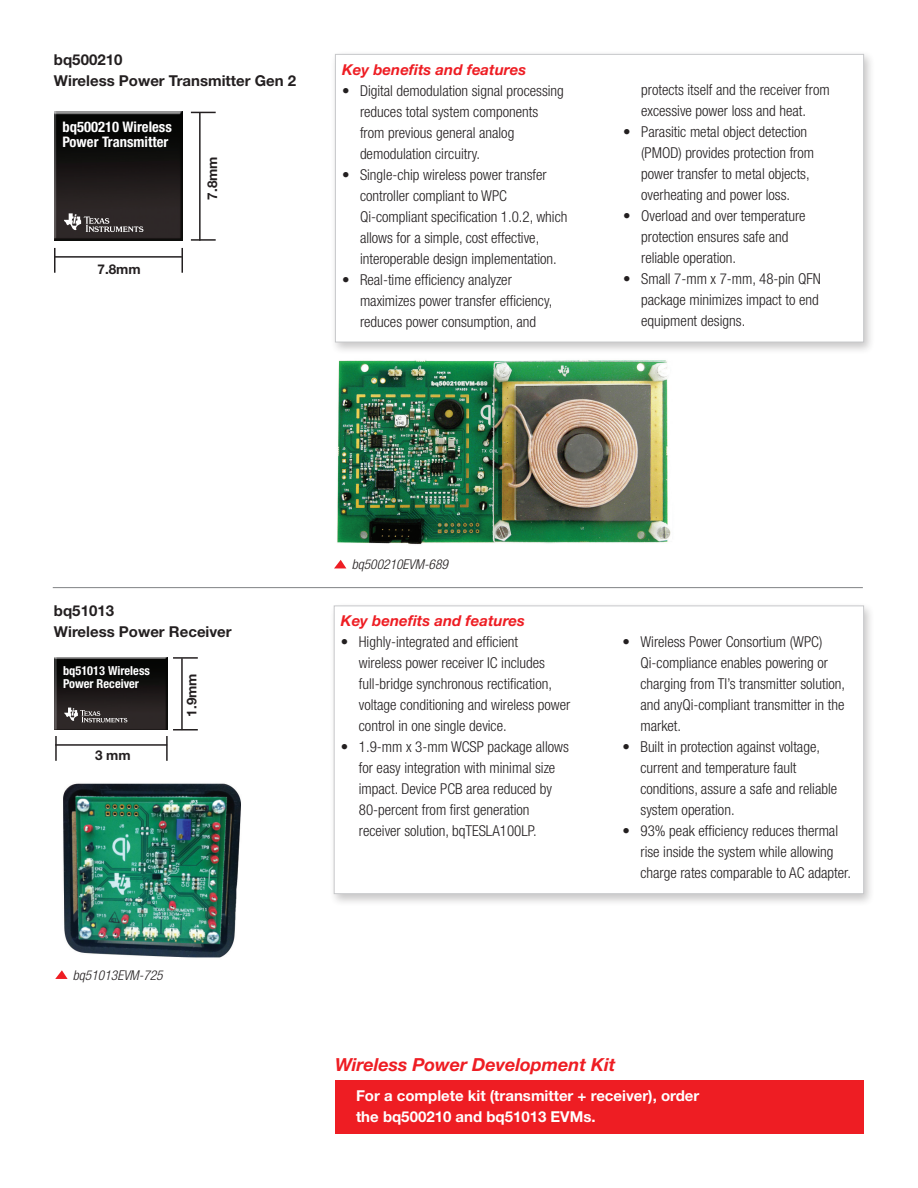
<style>
.page{position:relative;width:918px;height:1188px;background:#fff}
.page>*{position:absolute;margin:0;border:0;box-sizing:border-box;transform-origin:0 0}
.t1{font:italic 700 18px "Helvetica Neue LT Std";color:#ee1d23}
.t2{font:300 condensed 15px/21px "Helvetica Neue LT Std";color:#231f20}
.t3{font:700 15px/21px "Helvetica Neue LT Std";color:#fff}
.t4{font:700 15px/21px "Helvetica Neue LT Std";color:#231f20}
.t5{font:italic 700 15px "Helvetica Neue LT Std";color:#ee1d23}
.t6{font:700 condensed 14.55px/15px "Helvetica Neue LT Std";color:#fff}
.t7{font:italic 300 condensed 13.5px "Helvetica Neue LT Std";color:#231f20}
.t8{font:700 13.5px "Helvetica Neue LT Std";color:#231f20}
.t9{font:700 condensed 12.3px/12.6px "Helvetica Neue LT Std";color:#fff}
</style>
<div class="page">
<div style="left:328px;top:602px;width:547px;height:305px;background:#231f20;opacity:.25"></div>
<div style="left:334px;top:606px;width:530px;height:288px;background:#fff"></div>
<div style="left:334px;top:606px;width:530px;height:288px;border:1px solid #c7c8ca"></div>
<div style="left:330px;top:50px;width:545px;height:305px;background:#231f20;opacity:.25"></div>
<div style="left:335px;top:54px;width:529px;height:288px;background:#fff"></div>
<div style="left:335px;top:54px;width:529px;height:288px;border:1px solid #c7c8ca"></div>
<hr style="left:53px;top:587px;width:810px;height:1px;background:#808285">
<img style="left:337px;top:360px;width:334px;height:185px">
<img style="left:54px;top:112px;width:129px;height:128px">
<svg style="left:64px;top:213px;width:79px;height:19px;background:#5c5757"></svg>
<hr style="left:54px;top:256px;width:128px;height:2px;background:#231f20">
<hr style="left:54px;top:248px;width:2px;height:25px;background:#231f20">
<svg style="left:182px;top:248px;width:1px;height:25px"></svg>
<hr style="left:199px;top:113px;width:2px;height:128px;background:#231f20">
<hr style="left:191px;top:239px;width:25px;height:2px;background:#231f20">
<svg style="left:191px;top:112px;width:25px;height:1px"></svg>
<svg style="left:334px;top:560px;width:12px;height:8px"></svg>
<svg style="left:54px;top:657px;width:114px;height:73px;background:#242120"></svg>
<img style="left:63px;top:783px;width:178px;height:175px">
<hr style="left:55px;top:744px;width:112px;height:2px;background:#231f20">
<hr style="left:55px;top:736px;width:2px;height:25px;background:#231f20">
<hr style="left:166px;top:736px;width:2px;height:25px;background:#231f20">
<hr style="left:181px;top:658px;width:2px;height:72px;background:#231f20">
<hr style="left:173px;top:729px;width:25px;height:2px;background:#231f20">
<hr style="left:173px;top:657px;width:25px;height:2px;background:#231f20">
<svg style="left:55px;top:970px;width:13px;height:9px"></svg>
<div style="left:335px;top:1080px;width:529px;height:54px;background:#ee1d23"></div>
<p class="t4" style="left:54px;top:49px;width:244px">bq500210<br>Wireless Power Transmitter Gen 2</p>
<p class="t6" style="left:62px;top:119px;width:111px">bq500210 Wireless<br>Power Transmitter</p>
<p class="t8" style="left:98px;top:260px;width:45px">7.8mm</p>
<p class="t8" style="left:204px;top:200px;width:45px;rotate:-90deg">7.8mm</p>
<p class="t5" style="left:342px;top:60px;width:186px">Key benefits and features</p>
<p class="t2" style="left:360px;top:80px;width:205px;text-indent:-18px">• Digital demodulation signal processing reduces total system components from previous general analog demodulation circuitry.</p>
<p class="t2" style="left:360px;top:164px;width:209px;text-indent:-18px">• Single-chip wireless power transfer controller compliant to WPC Qi-compliant specification 1.0.2, which allows for a simple, cost effective, interoperable design implementation.</p>
<p class="t2" style="left:360px;top:269px;width:194px;text-indent:-18px">• Real-time efficiency analyzer maximizes power transfer efficiency, reduces power consumption, and</p>
<p class="t2" style="left:641px;top:79px;width:190px">protects itself and the receiver from excessive power loss and heat.</p>
<p class="t2" style="left:641px;top:121px;width:174px;text-indent:-18px">• Parasitic metal object detection (PMOD) provides protection from power transfer to metal objects, overheating and power loss.</p>
<p class="t2" style="left:641px;top:205px;width:166px;text-indent:-18px">• Overload and over temperature protection ensures safe and reliable operation.</p>
<p class="t2" style="left:641px;top:268px;width:181px;text-indent:-18px">• Small 7-mm x 7-mm, 48-pin QFN package minimizes impact to end equipment designs.</p>
<p class="t4" style="left:54px;top:600px;width:179px">bq51013<br>Wireless Power Receiver</p>
<p class="t9" style="left:63px;top:665px;width:88px">bq51013 Wireless<br>Power Receiver</p>
<p class="t8" style="left:95px;top:747px;width:37px">3 mm</p>
<p class="t8" style="left:183px;top:717px;width:45px;rotate:-90deg">1.9mm</p>
<p class="t7" style="left:73px;top:967px;width:91px">bq51013EVM-725</p>
<p class="t7" style="left:352px;top:557px;width:98px">bq500210EVM-689</p>
<p class="t5" style="left:341px;top:611px;width:186px">Key benefits and features</p>
<p class="t2" style="left:359px;top:631px;width:213px;text-indent:-18px">• Highly-integrated and efficient<br>wireless power receiver IC includes full-bridge synchronous rectification, voltage conditioning and wireless power control in one single device.</p>
<p class="t2" style="left:359px;top:736px;width:212px;text-indent:-18px">• 1.9-mm x 3-mm WCSP package allows for easy integration with minimal size impact. Device PCB area reduced by 80-percent from first generation receiver solution, bqTESLA100LP.</p>
<p class="t2" style="left:640px;top:631px;width:206px;text-indent:-18px">• Wireless Power Consortium (WPC)<br>Qi-compliance enables powering or charging from TI’s transmitter solution, and anyQi-compliant transmitter in the market.</p>
<p class="t2" style="left:640px;top:736px;width:198px;text-indent:-18px">• Built in protection against voltage, current and temperature fault conditions, assure a safe and reliable system operation.</p>
<p class="t2" style="left:640px;top:820px;width:212px;text-indent:-18px">• 93% peak efficiency reduces thermal rise inside the system while allowing charge rates comparable to AC adapter.</p>
<p class="t1" style="left:335px;top:1054px;width:282px">Wireless Power Development Kit</p>
<p class="t3" style="left:356px;top:1085px;width:345px">For a complete kit (transmitter + receiver), order the bq500210 and bq51013 EVMs.</p>
</div>
